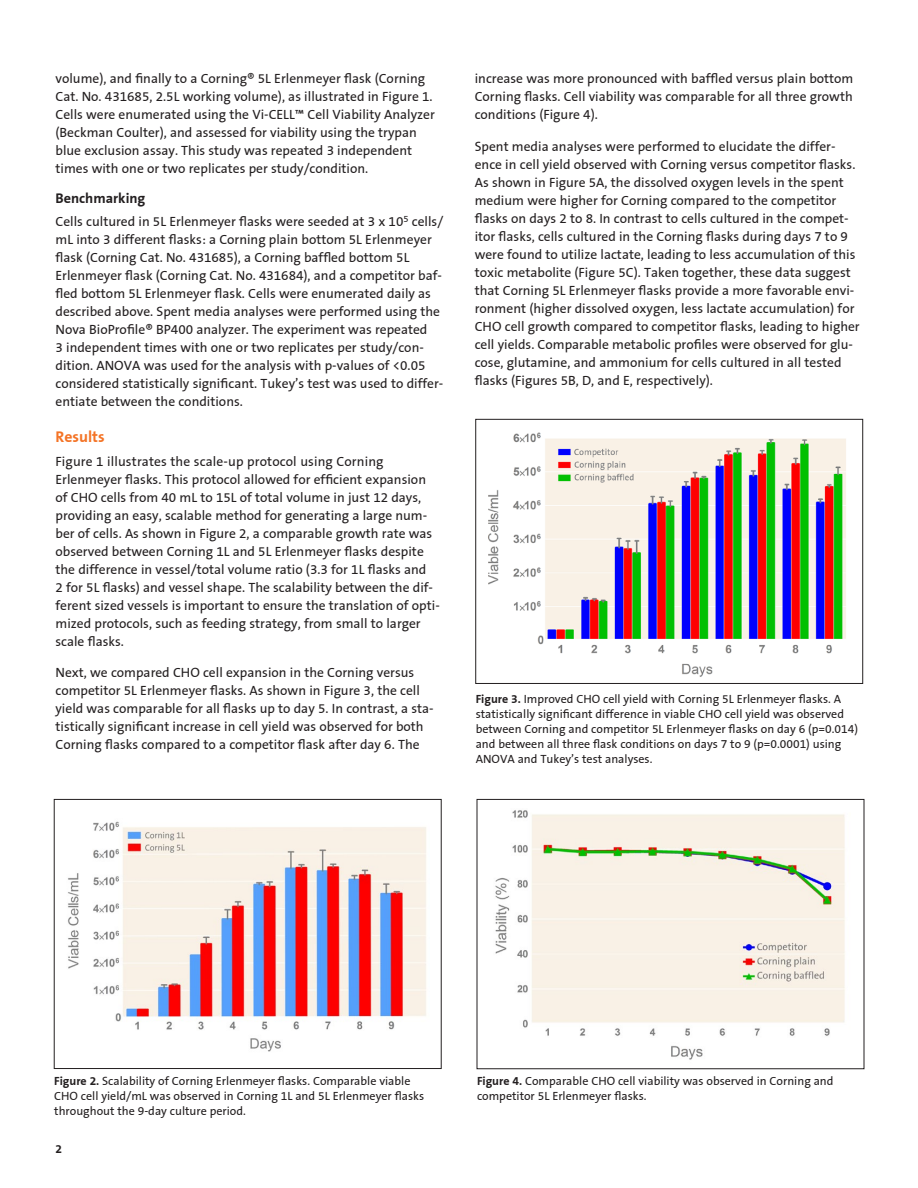
<style>
.page{position:relative;width:918px;height:1188px;background:#fff}
.page>*{position:absolute;margin:0;border:0;box-sizing:border-box;transform-origin:0 0}
.A_Head{font:700 15.75px "Corning Sans";color:#f47325}
.B_Head{font:700 14.25px "Corning Sans";color:#231f20}
.Body{font:13.5px/18px "Corning Sans";color:#231f20}
.t1{font:12px/15px "Corning Sans";color:#231f20}
.t2{font:700 12px "Corning Sans";color:#231f20}
.s1{font-weight:700}
</style>
<div class="page">
<img style="left:68px;top:821px;width:358px;height:231px">
<div style="left:54px;top:799px;width:387px;height:270px;border:1px solid #231f20"></div>
<img style="left:488px;top:432px;width:358px;height:245px">
<div style="left:475px;top:419px;width:388px;height:265px;border:1px solid #231f20"></div>
<img style="left:495px;top:810px;width:350px;height:250px">
<div style="left:477px;top:799px;width:387px;height:270px;border:1px solid #231f20"></div>
<p class="Body" style="left:56px;top:70px;width:381px">volume), and finally to a Corning® 5L Erlenmeyer flask (Corning Cat. No. 431685, 2.5L working volume), as illustrated in Figure 1.<br>Cells were enumerated using the Vi-CELL™ Cell Viability Analyzer (Beckman Coulter), and assessed for viability using the trypan blue exclusion assay. This study was repeated 3 independent times with one or two replicates per study/condition.</p>
<p class="B_Head" style="left:56px;top:190px;width:91px">Benchmarking</p>
<p class="Body" style="left:56px;top:212px;width:389px">Cells cultured in 5L Erlenmeyer flasks were seeded at 3 x 10<sup>5</sup> cells/ mL into 3 different flasks: a Corning plain bottom 5L Erlenmeyer flask (Corning Cat. No. 431685), a Corning baffled bottom 5L Erlenmeyer flask (Corning Cat. No. 431684), and a competitor baf&shy;fled bottom 5L Erlenmeyer flask. Cells were enumerated daily as described above. Spent media analyses were performed using the Nova BioProfile® BP400 analyzer. The experiment was repeated<br>3 independent times with one or two replicates per study/con&shy;dition. ANOVA was used for the analysis with p-values of &lt;0.05 considered statistically significant. Tukey’s test was used to differ&shy;entiate between the conditions.</p>
<p class="A_Head" style="left:56px;top:427px;width:51px">Results</p>
<p class="Body" style="left:56px;top:452px;width:386px">Figure 1 illustrates the scale-up protocol using Corning Erlenmeyer flasks. This protocol allowed for efficient expansion of CHO cells from 40 mL to 15L of total volume in just 12 days, providing an easy, scalable method for generating a large num&shy;ber of cells. As shown in Figure 2, a comparable growth rate was observed between Corning 1L and 5L Erlenmeyer flasks despite the difference in vessel/total volume ratio (3.3 for 1L flasks and<br>2 for 5L flasks) and vessel shape. The scalability between the dif&shy;ferent sized vessels is important to ensure the translation of opti&shy;mized protocols, such as feeding strategy, from small to larger scale flasks.</p>
<p class="Body" style="left:56px;top:664px;width:380px">Next, we compared CHO cell expansion in the Corning versus competitor 5L Erlenmeyer flasks. As shown in Figure 3, the cell yield was comparable for all flasks up to day 5. In contrast, a sta&shy;tistically significant increase in cell yield was observed for both Corning flasks compared to a competitor flask after day 6. The</p>
<p class="Body" style="left:475px;top:70px;width:380px;text-align:justify">increase was more pronounced with baffled versus plain bottom Corning flasks. Cell viability was comparable for all three growth conditions (Figure 4).</p>
<p class="Body" style="left:475px;top:137px;width:387px">Spent media analyses were performed to elucidate the differ&shy;ence in cell yield observed with Corning versus competitor flasks.<br>As shown in Figure 5A, the dissolved oxygen levels in the spent medium were higher for Corning compared to the competitor flasks on days 2 to 8. In contrast to cells cultured in the compet&shy;itor flasks, cells cultured in the Corning flasks during days 7 to 9 were found to utilize lactate, leading to less accumulation of this toxic metabolite (Figure 5C). Taken together, these data suggest that Corning 5L Erlenmeyer flasks provide a more favorable envi&shy;ronment (higher dissolved oxygen, less lactate accumulation) for CHO cell growth compared to competitor flasks, leading to higher cell yields. Comparable metabolic profiles were observed for glu&shy;cose, glutamine, and ammonium for cells cultured in all tested flasks (Figures 5B, D, and E, respectively).</p>
<p class="t1" style="left:476px;top:692px;width:384px"><span class="s1">Figure 3.</span> Improved CHO cell yield with Corning 5L Erlenmeyer flasks. A statistically significant difference in viable CHO cell yield was observed between Corning and competitor 5L Erlenmeyer flasks on day 6 (p=0.014) and between all three flask conditions on days 7 to 9 (p=0.0001) using ANOVA and Tukey’s test analyses.</p>
<p class="t1" style="left:54px;top:1073px;width:371px"><span class="s1">Figure 2.</span> Scalability of Corning Erlenmeyer flasks. Comparable viable<br>CHO cell yield/mL was observed in Corning 1L and 5L Erlenmeyer flasks throughout the 9-day culture period.</p>
<p class="t2" style="left:56px;top:1142px;width:8px">2</p>
<p class="t1" style="left:477px;top:1074px;width:358px"><span class="s1">Figure 4.</span> Comparable CHO cell viability was observed in Corning and competitor 5L Erlenmeyer flasks.</p>
</div>
